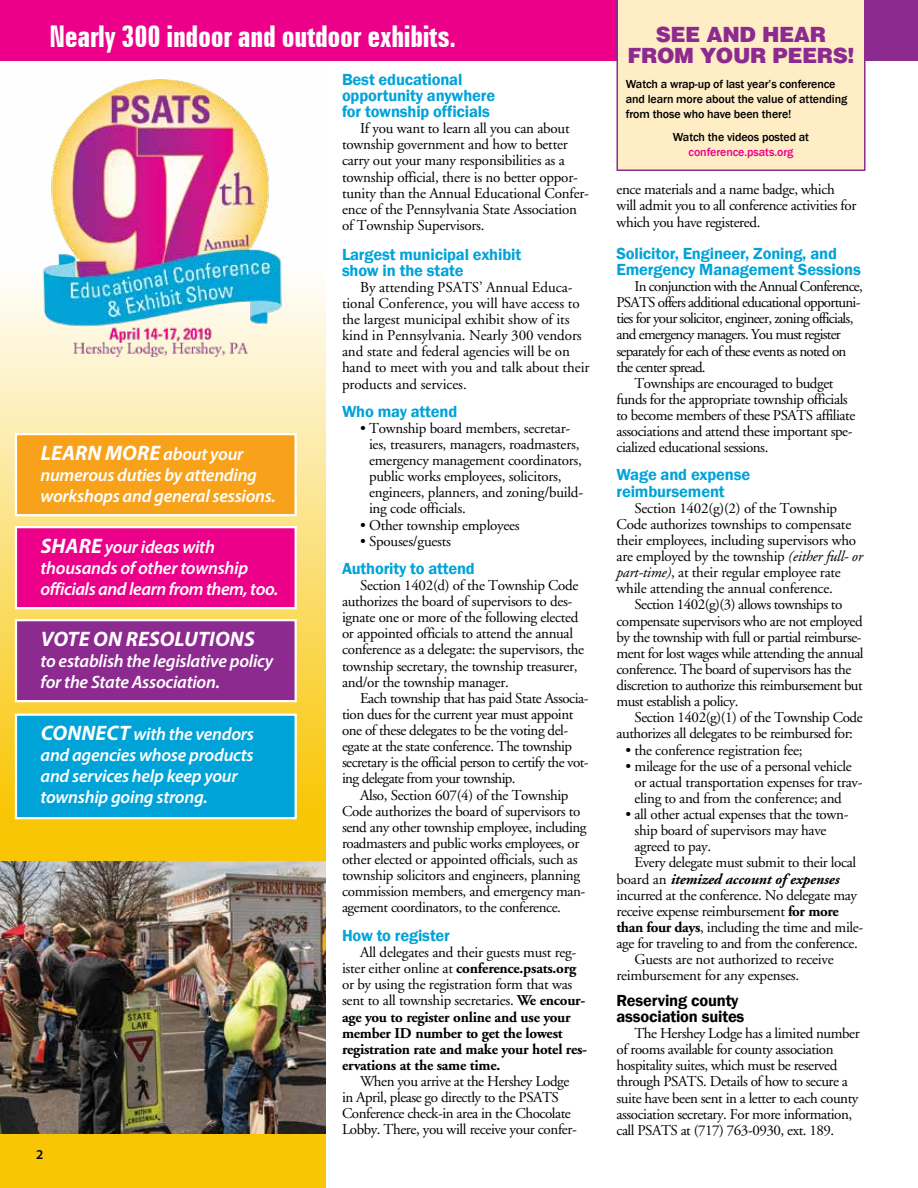
<style>
.page{position:relative;width:918px;height:1188px;background:#fff}
.page>*{position:absolute;margin:0;border:0;box-sizing:border-box;transform-origin:0 0}
.t1{font:700 extra-condensed 30px "Zurich BT";letter-spacing:-.01em;color:#fff}
.t2{font:italic 700 21px "Myriad Pro";letter-spacing:.005em;color:#fff}
.t3{font:900 21px/21px "Helvetica";letter-spacing:-.02em;color:#8d2a90;text-align:center}
.t4{font:italic 600 18px/21px "Myriad Pro";letter-spacing:-.015em;color:#fff}
.t5{font:600 16.5px/16px "Franklin Gothic";letter-spacing:-.01em;color:#00a3d8}
.t6{font:600 16.5px/16px "Franklin Gothic";letter-spacing:-.01em;color:#000}
.t7{font:15px/16.2px "Adobe Garamond";letter-spacing:-.025em;color:#000}
.t8{font:700 15px/16.2px "Adobe Garamond";letter-spacing:-.015em;color:#000}
.t9{font:15px/16.2px "Adobe Garamond";letter-spacing:-.005em;color:#000}
.t10{font:15px "Adobe Garamond";letter-spacing:-.05em;color:#000}
.t11{font:italic 700 15px "Adobe Garamond";letter-spacing:-.01em;color:#000}
.t12{font:600 13.5px "Myriad Pro";color:#000}
.t13{font:500 12px/15px "Franklin Gothic";letter-spacing:-.01em;color:#000}
.t14{font:500 12px "Franklin Gothic";letter-spacing:-.01em;color:#ec0089}
.s1{font-weight:600;font-size:18px}
.s2{font-weight:700;font-size:21px}
.s3{font-weight:400}
.s4{font-style:italic}
.s5{font-weight:400;font-style:normal}
.s6{font-weight:700}
</style>
<div class="page">
<svg style="left:0;top:60px;width:326px;height:1128px;background:#fadd73"></svg>
<div style="left:0;top:0;width:648px;height:60px;background:#ec0089"></div>
<div style="left:616px;top:0;width:302px;height:60px;background:#8d2a90"></div>
<div style="left:15px;top:433px;width:282px;height:83px;background:#f8a21c;border:2px solid #fff"></div>
<div style="left:15px;top:526px;width:282px;height:83px;background:#ec0089;border:2px solid #fff"></div>
<div style="left:15px;top:619px;width:282px;height:83px;background:#8d2a90;border:2px solid #fff"></div>
<div style="left:15px;top:714px;width:282px;height:105px;background:#00a3d8;border:2px solid #fff"></div>
<img style="left:0;top:862px;width:326px;height:272px">
<img style="left:19px;top:80px;width:297px;height:276px">
<div style="left:616px;top:0;width:250px;height:171px;background:#feedc5"></div>
<h1 class="t1" style="left:50px;top:19px;width:408px">Nearly 300 indoor and outdoor exhibits.</h1>
<h2 class="t2" style="left:41px;top:439px;width:204px">LEARN MORE <span class="s1">about your</span></h2>
<p class="t4" style="left:41px;top:464px;width:237px">numerous duties by attending workshops and general sessions.</p>
<p class="t4" style="left:41px;top:536px;width:239px"><span class="s2">SHARE</span> your ideas with thousands of other township officials and learn from them, too.</p>
<h2 class="t2" style="left:41px;top:625px;width:216px">VOTE ON RESOLUTIONS</h2>
<p class="t4" style="left:40px;top:650px;width:234px">to establish the legislative policy for the State Association.</p>
<p class="t4" style="left:40px;top:723px;width:215px"><span class="s2">CONNECT</span> with the vendors and agencies whose products and services help keep your township going strong.</p>
<p class="t12" style="left:36px;top:1146px;width:9px">2</p>
<p class="t5" style="left:342px;top:71px;width:155px">Best educational opportunity anywhere for township officials</p>
<p class="t7" style="left:342px;top:121px;width:248px;text-indent:18px">If you want to learn all you can about township government and how to better carry out your many responsibilities as a township official, there is no better oppor&shy;tunity than the Annual Educational Confer&shy;ence of the Pennsylvania State Association of Township Supervisors.</p>
<p class="t5" style="left:342px;top:246px;width:181px">Largest municipal exhibit show in the state</p>
<p class="t9" style="left:342px;top:279px;width:249px;text-indent:18px">By attending PSATS’ Annual Educa&shy;tional Conference, you will have access to the largest municipal exhibit show of its kind in Pennsylvania. Nearly 300 vendors and state and federal agencies will be on hand to meet with you and talk about their products and services.</p>
<p class="t5" style="left:342px;top:403px;width:117px">Who may attend</p>
<p class="t7" style="left:369px;top:420px;width:216px;text-indent:-9px">• Township board members, secretar&shy;ies, treasurers, managers, roadmasters, emergency management coordinators, public works employees, solicitors, engineers, planners, and zoning/build&shy;ing code officials.</p>
<p class="t7" style="left:360px;top:517px;width:161px">• Other township employees</p>
<p class="t7" style="left:360px;top:533px;width:93px">• Spouses/guests</p>
<p class="t5" style="left:342px;top:560px;width:134px">Authority to attend</p>
<p class="t7" style="left:342px;top:577px;width:244px;text-indent:18px">Section 1402(d) of the Township Code authorizes the board of supervisors to des&shy;ignate one or more of the following elected or appointed officials to attend the annual conference as a delegate: the supervisors, the township secretary, the township treasurer, and/or the township manager.</p>
<p class="t7" style="left:342px;top:690px;width:248px;text-indent:18px">Each township that has paid State Associa&shy;tion dues for the current year must appoint one of these delegates to be the voting del&shy;egate at the state conference. The township secretary is the official person to certify the vot&shy;ing delegate from your township.</p>
<p class="t7" style="left:342px;top:787px;width:246px;text-indent:18px">Also, Section 607(4) of the Township Code authorizes the board of supervisors to send any other township employee, including roadmasters and public works employees, or other elected or appointed officials, such as township solicitors and engineers, planning commission members, and emergency man&shy;agement coordinators, to the conference.</p>
<p class="t5" style="left:342px;top:928px;width:110px">How to register</p>
<p class="t8" style="left:342px;top:944px;width:247px;text-indent:18px"><span class="s3">All delegates and their guests must reg&shy;ister either online at</span> conference.psats.org <span class="s3">or by using the registration form that was sent to all township secretaries.</span> We encour&shy;age you to register online and use your member ID number to get the lowest registration rate and make your hotel res&shy;ervations at the same time.</p>
<p class="t7" style="left:342px;top:1074px;width:236px;text-indent:18px">When you arrive at the Hershey Lodge in April, please go directly to the PSATS Conference check-in area in the Chocolate Lobby. There, you will receive your confer-</p>
<h2 class="t3" style="left:628px;top:23px;width:228px">SEE AND HEAR<br>FROM YOUR PEERS!</h2>
<p class="t13" style="left:626px;top:77px;width:223px">Watch a wrap-up of last year’s conference and learn more about the value of attending from those who have been there!</p>
<p class="t13" style="left:673px;top:130px;width:138px">Watch the videos posted at</p>
<p class="t14" style="left:689px;top:145px;width:106px">conference.psats.org</p>
<p class="t7" style="left:616px;top:182px;width:241px">ence materials and a name badge, which will admit you to all conference activities for which you have registered.</p>
<p class="t5" style="left:616px;top:245px;width:246px">Solicitor, Engineer, Zoning, and<br>Emergency Management Sessions</p>
<p class="t10" style="left:634px;top:278px;width:230px">In conjunction with the Annual Conference,</p>
<p class="t10" style="left:616px;top:294px;width:246px">PSATS offers additional educational opportuni-</p>
<p class="t10" style="left:616px;top:311px;width:238px">ties for your solicitor, engineer, zoning officials,</p>
<p class="t10" style="left:616px;top:327px;width:226px">and emergency managers. You must register</p>
<p class="t10" style="left:616px;top:343px;width:231px">separately for each of these events as noted on</p>
<p class="t10" style="left:616px;top:359px;width:91px">the center spread.</p>
<p class="t7" style="left:634px;top:375px;width:201px">Townships are encouraged to budget</p>
<p class="t7" style="left:616px;top:391px;width:233px">funds for the appropriate township officials</p>
<p class="t7" style="left:616px;top:408px;width:240px">to become members of these PSATS affiliate</p>
<p class="t7" style="left:616px;top:424px;width:238px">associations and attend these important spe-</p>
<p class="t7" style="left:616px;top:440px;width:153px">cialized educational sessions.</p>
<p class="t5" style="left:616px;top:467px;width:135px">Wage and expense reimbursement</p>
<p class="t7" style="left:616px;top:500px;width:248px;text-indent:18px">Section 1402(g)(2) of the Township Code authorizes townships to compensate their employees, including supervisors who are employed by the township <span class="s4">(either full- or part-time)</span>, at their regular employee rate while attending the annual conference.</p>
<p class="t7" style="left:616px;top:597px;width:249px;text-indent:18px">Section 1402(g)(3) allows townships to compensate supervisors who are not employed by the township with full or partial reimburse&shy;ment for lost wages while attending the annual conference. The board of supervisors has the discretion to authorize this reimbursement but must establish a policy.</p>
<p class="t7" style="left:616px;top:710px;width:248px;text-indent:18px">Section 1402(g)(1) of the Township Code authorizes all delegates to be reimbursed for:</p>
<p class="t7" style="left:626px;top:742px;width:178px">• the conference registration fee;</p>
<p class="t7" style="left:634px;top:758px;width:230px;text-indent:-9px">• mileage for the use of a personal vehicle or actual transportation expenses for trav&shy;eling to and from the conference; and</p>
<p class="t7" style="left:626px;top:807px;width:225px">• all other actual expenses that the town-</p>
<p class="t7" style="left:634px;top:823px;width:193px">ship board of supervisors may have</p>
<p class="t7" style="left:634px;top:839px;width:78px">agreed to pay.</p>
<p class="t7" style="left:634px;top:855px;width:223px">Every delegate must submit to their local</p>
<p class="t11" style="left:616px;top:871px;width:224px"><span class="s5">board an</span> itemized account of expenses</p>
<p class="t7" style="left:616px;top:887px;width:242px">incurred at the conference. No delegate may</p>
<p class="t7" style="left:616px;top:903px;width:224px">receive expense reimbursement <span class="s6">for more</span></p>
<p class="t7" style="left:616px;top:919px;width:248px"><span class="s6">than four days</span>, including the time and mile-</p>
<p class="t7" style="left:616px;top:936px;width:243px">age for traveling to and from the conference.</p>
<p class="t7" style="left:634px;top:952px;width:201px">Guests are not authorized to receive</p>
<p class="t7" style="left:616px;top:968px;width:184px">reimbursement for any expenses.</p>
<p class="t6" style="left:616px;top:992px;width:129px">Reserving county association suites</p>
<p class="t7" style="left:616px;top:1026px;width:245px;text-indent:18px">The Hershey Lodge has a limited number of rooms available for county association hospitality suites, which must be reserved through PSATS. Details of how to secure a suite have been sent in a letter to each county association secretary. For more information, call PSATS at (717) 763-0930, ext. 189.</p>
</div>
